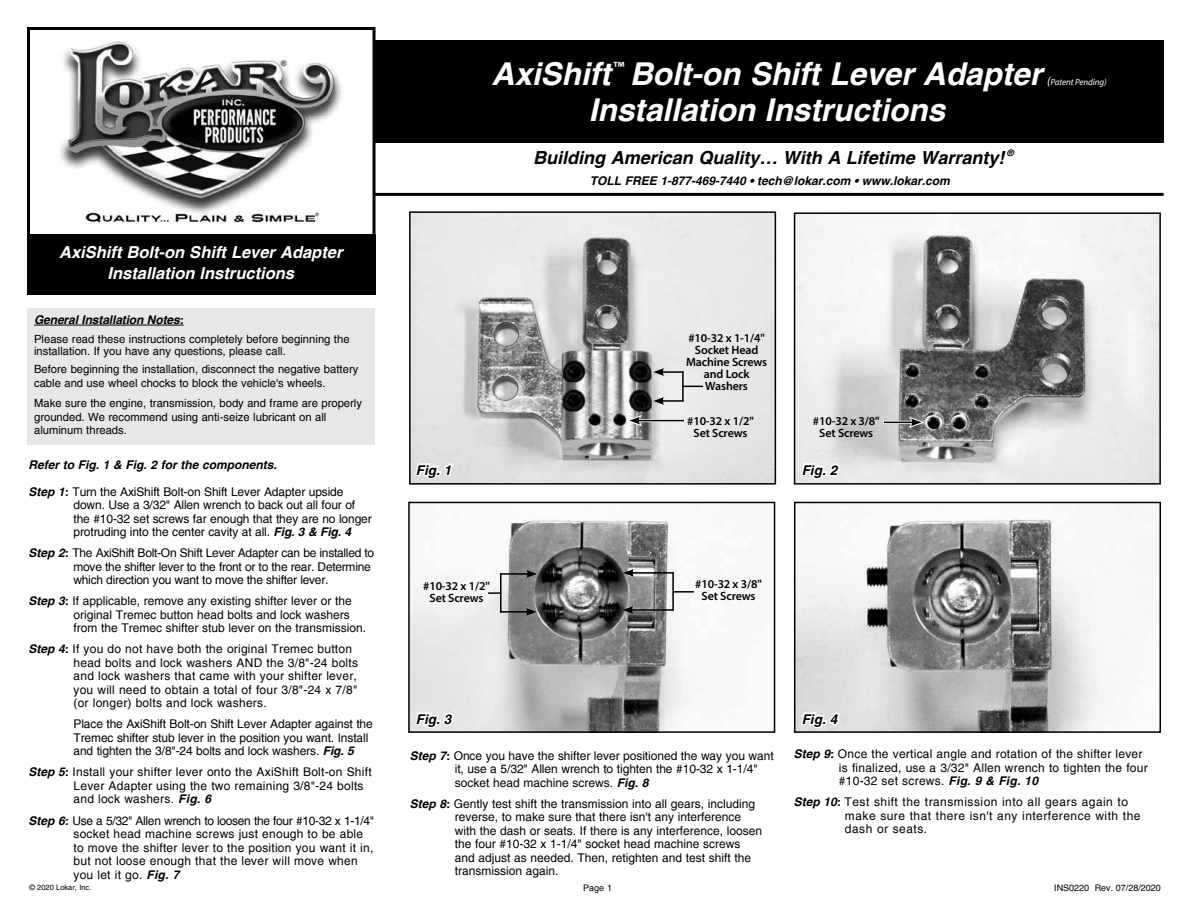
<style>
.page{position:relative;width:1188px;height:918px;background:#fff}
.page>*{position:absolute;margin:0;border:0;box-sizing:border-box;transform-origin:0 0}
.t1{font:italic 700 31.5px "Helvetica";color:#fff}
.t2{font:italic 700 18px "Helvetica";color:#000}
.t3{font:600 18px "Myriad Pro";color:#fff}
.t4{font:italic 700 16.5px/21px "Helvetica";color:#fff;text-align:center}
.t5{font:italic 700 13.5px "Helvetica";color:#000}
.t6{font:12px/13.5px "Helvetica";color:#000}
.t7{font:12px/13.5px "Helvetica";letter-spacing:.02em;color:#000}
.t8{font:12px/13.5px "Helvetica";letter-spacing:-.02em;color:#000}
.t9{font:600 12px/12px "Myriad Pro";letter-spacing:-.01em;color:#000;text-align:center}
.t10{font:italic 700 12px "Helvetica";color:#000}
.t11{font:12px/13.5px "Helvetica";letter-spacing:.04em;color:#000}
.t12{font:11.25px/13.5px "Helvetica";color:#000}
.t13{font:9px "Helvetica";color:#000}
.t14{font:italic 9px "Myriad Pro";letter-spacing:-.01em;color:#fff}
.t15{font:italic 700 9px "Helvetica";color:#000}
.t16{font:7.5px "Helvetica";color:#000}
.s1{font-size:12px}
.s2{font-weight:700;font-style:italic}
</style>
<div class="page">
<img style="left:412px;top:214px;width:361px;height:268px">
<div style="left:409px;top:211px;width:367px;height:274px;border:2px solid #000"></div>
<img style="left:797px;top:215px;width:361px;height:267px">
<div style="left:794px;top:212px;width:367px;height:273px;border:2px solid #000"></div>
<img style="left:411px;top:517px;width:291px;height:213px">
<div style="left:408px;top:502px;width:367px;height:231px;border:2px solid #000"></div>
<img style="left:797px;top:511px;width:318px;height:219px">
<div style="left:794px;top:502px;width:367px;height:231px;border:2px solid #000"></div>
<div style="left:364px;top:41px;width:800px;height:102px;background:#000"></div>
<hr style="left:366px;top:193px;width:798px;height:3px;background:#000">
<div style="left:28px;top:28px;width:346px;height:263px;background:#fff"></div>
<img style="left:60px;top:41px;width:281px;height:183px">
<div style="left:27px;top:27px;width:349px;height:266px;border:3px solid #000"></div>
<div style="left:27px;top:234px;width:348px;height:60px;background:#000"></div>
<div style="left:27px;top:309px;width:348px;height:136px;background:#e6e7e8"></div>
<hr style="left:34px;top:325px;width:150px;height:1px;background:#000">
<svg style="left:413px;top:462px;width:42px;height:19px"></svg>
<svg style="left:413px;top:710px;width:42px;height:20px"></svg>
<svg style="left:799px;top:687px;width:43px;height:43px"></svg>
<svg style="left:799px;top:461px;width:43px;height:24px"></svg>
<hr style="left:662px;top:400px;width:22px;height:2px;background:#000">
<svg style="left:653px;top:397px;width:11px;height:8px"></svg>
<hr style="left:631px;top:609px;width:43px;height:2px;background:#000">
<svg style="left:623px;top:606px;width:10px;height:8px"></svg>
<hr style="left:500px;top:611px;width:28px;height:2px;background:#000">
<svg style="left:526px;top:608px;width:11px;height:8px"></svg>
<hr style="left:637px;top:419px;width:48px;height:3px;background:#fff">
<hr style="left:638px;top:420px;width:46px;height:1px;background:#000">
<svg style="left:626px;top:415px;width:16px;height:12px"></svg>
<hr style="left:883px;top:421px;width:31px;height:3px;background:#fff">
<svg style="left:884px;top:416px;width:41px;height:12px"></svg>
<hr style="left:662px;top:371px;width:22px;height:2px;background:#000">
<svg style="left:653px;top:368px;width:11px;height:8px"></svg>
<hr style="left:631px;top:572px;width:43px;height:2px;background:#000">
<svg style="left:623px;top:569px;width:11px;height:8px"></svg>
<hr style="left:500px;top:573px;width:29px;height:2px;background:#000">
<svg style="left:526px;top:570px;width:11px;height:8px"></svg>
<hr style="left:682px;top:372px;width:2px;height:29px;background:#000">
<hr style="left:672px;top:572px;width:2px;height:39px;background:#000">
<hr style="left:500px;top:573px;width:2px;height:40px;background:#000">
<svg style="left:684px;top:386px;width:19px;height:1px"></svg>
<hr style="left:674px;top:591px;width:20px;height:2px;background:#000">
<svg style="left:488px;top:592px;width:12px;height:2px"></svg>
<h1 class="t1" style="left:492px;top:56px;width:552px">AxiShift Bolt-on Shift Lever Adapter</h1>
<h2 class="t3" style="left:613px;top:57px;width:13px">™</h2>
<h1 class="t1" style="left:589px;top:92px;width:358px">Installation Instructions</h1>
<p class="t14" style="left:1047px;top:76px;width:61px"><span class="s1">(</span>Patent Pending)</p>
<p class="t15" style="left:1007px;top:148px;width:8px">®</p>
<h2 class="t2" style="left:533px;top:147px;width:473px">Building American Quality… With A Lifetime Warranty!</h2>
<h3 class="t4" style="left:59px;top:241px;width:285px">AxiShift Bolt-on Shift Lever Adapter<br>Installation Instructions</h3>
<p class="t10" style="left:34px;top:313px;width:151px">General Installation Notes:</p>
<p class="t12" style="left:34px;top:333px;width:317px;line-height:12px">Please read these instructions completely before beginning the installation. If you have any questions, please call.</p>
<p class="t12" style="left:34px;top:363px;width:326px">Before beginning the installation, disconnect the negative battery cable and use wheel chocks to block the vehicle's wheels.</p>
<p class="t12" style="left:34px;top:397px;width:329px">Make sure the engine, transmission, body and frame are properly grounded. We recommend using anti-seize lubricant on all aluminum threads.</p>
<p class="t10" style="left:29px;top:457px;width:250px">Refer to Fig. 1 &amp; Fig. 2 for the components.</p>
<p class="t6" style="left:74px;top:485px;width:300px;text-indent:-45px"><span class="s2">Step 1:</span> Turn the AxiShift Bolt-on Shift Lever Adapter upside down. Use a 3/32" Allen wrench to back out all four of the #10-32 set screws far enough that they are no longer protruding into the center cavity at all. <span class="s2">Fig. 3 &amp; Fig. 4</span></p>
<p class="t8" style="left:74px;top:546px;width:302px;text-indent:-45px"><span class="s2">Step 2:</span> The AxiShift Bolt-On Shift Lever Adapter can be installed to move the shifter lever to the front or to the rear. Determine which direction you want to move the shifter lever.</p>
<p class="t6" style="left:74px;top:594px;width:294px;text-indent:-45px"><span class="s2">Step 3:</span> If applicable, remove any existing shifter lever or the original Tremec button head bolts and lock washers from the Tremec shifter stub lever on the transmission.</p>
<p class="t7" style="left:74px;top:642px;width:286px;text-indent:-45px"><span class="s2">Step 4:</span> If you do not have both the original Tremec button head bolts and lock washers AND the 3/8"-24 bolts and lock washers that came with your shifter lever, you will need to obtain a total of four 3/8"-24 x 7/8" (or longer) bolts and lock washers.</p>
<p class="t6" style="left:74px;top:718px;width:301px">Place the AxiShift Bolt-on Shift Lever Adapter against the<br>Tremec shifter stub lever in the position you want. Install and tighten the 3/8"-24 bolts and lock washers. <span class="s2">Fig. 5</span></p>
<p class="t7" style="left:74px;top:766px;width:300px;text-indent:-45px"><span class="s2">Step 5:</span> Install your shifter lever onto the AxiShift Bolt-on Shift<br>Lever Adapter using the two remaining 3/8"-24 bolts and lock washers. <span class="s2">Fig. 6</span></p>
<p class="t7" style="left:74px;top:814px;width:302px;text-indent:-45px"><span class="s2">Step 6:</span> Use a 5/32" Allen wrench to loosen the four #10-32 x 1-1/4" socket head machine screws just enough to be able to move the shifter lever to the position you want it in, but not loose enough that the lever will move when you let it go. <span class="s2">Fig. 7</span></p>
<p class="t10" style="left:590px;top:174px;width:362px">TOLL FREE 1-877-469-7440 • tech@lokar.com • www.lokar.com</p>
<p class="t5" style="left:416px;top:462px;width:37px">Fig. 1</p>
<p class="t9" style="left:686px;top:332px;width:83px">#10-32 x 1-1/4"<br>Socket Head<br>Machine Screws and Lock<br>Washers</p>
<p class="t9" style="left:687px;top:415px;width:68px">#10-32 x 1/2"<br>Set Screws</p>
<p class="t9" style="left:813px;top:415px;width:68px">#10-32 x 3/8"<br>Set Screws</p>
<p class="t5" style="left:802px;top:462px;width:37px">Fig. 2</p>
<p class="t9" style="left:423px;top:580px;width:68px">#10-32 x 1/2"<br>Set Screws</p>
<p class="t9" style="left:695px;top:578px;width:68px">#10-32 x 3/8"<br>Set Screws</p>
<p class="t5" style="left:416px;top:711px;width:37px">Fig. 3</p>
<p class="t5" style="left:802px;top:711px;width:37px">Fig. 4</p>
<p class="t6" style="left:455px;top:749px;width:320px;text-indent:-45px"><span class="s2">Step 7:</span> Once you have the shifter lever positioned the way you want it, use a 5/32" Allen wrench to tighten the #10-32 x 1-1/4" socket head machine screws. <span class="s2">Fig. 8</span></p>
<p class="t6" style="left:455px;top:797px;width:309px;text-indent:-45px"><span class="s2">Step 8:</span> Gently test shift the transmission into all gears, including reverse, to make sure that there isn't any interference with the dash or seats. If there is any interference, loosen the four #10-32 x 1-1/4" socket head machine screws and adjust as needed. Then, retighten and test shift the transmission again.</p>
<p class="t7" style="left:839px;top:748px;width:310px;text-indent:-45px"><span class="s2">Step 9:</span> Once the vertical angle and rotation of the shifter lever is finalized, use a 3/32" Allen wrench to tighten the four #10-32 set screws. <span class="s2">Fig. 9 &amp; Fig. 10</span></p>
<p class="t11" style="left:845px;top:796px;width:297px;text-indent:-51px"><span class="s2">Step 10:</span> Test shift the transmission into all gears again to make sure that there isn't any interference with the dash or seats.</p>
<p class="t16" style="left:29px;top:883px;width:64px">© 2020 Lokar, Inc.</p>
<p class="t13" style="left:583px;top:883px;width:30px">Page 1</p>
<p class="t13" style="left:1054px;top:883px;width:108px">INS0220 Rev. 07/28/2020</p>
</div>
